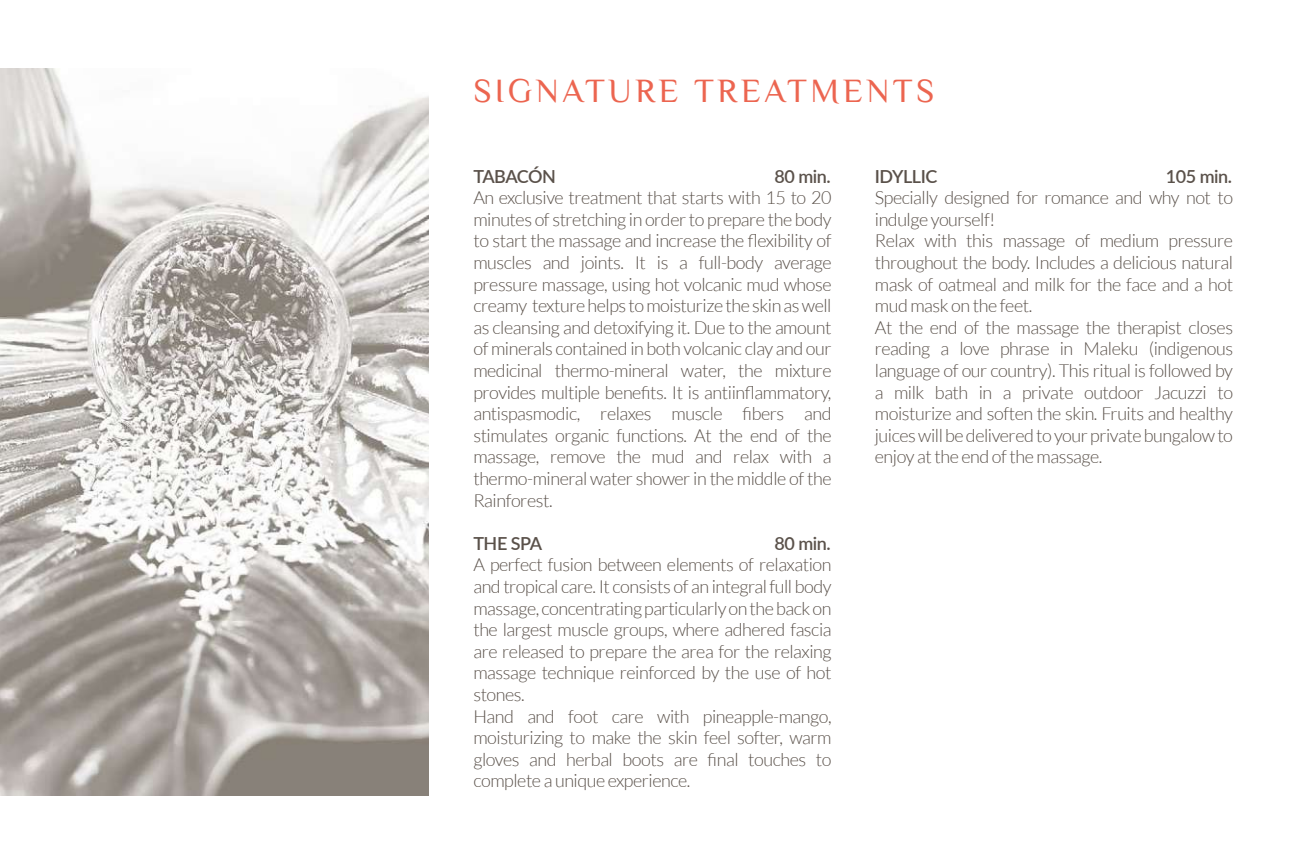
<style>
.page{position:relative;width:1296px;height:864px;background:#fff}
.page>*{position:absolute;margin:0;border:0;box-sizing:border-box;transform-origin:0 0}
.t1{font:34px "Philosopher";letter-spacing:.1em;color:#ec6550}
.t2{font:300 18px/21.6px "Lato";letter-spacing:-.025em;color:#5a514a}
.t3{font:600 18px "Lato";letter-spacing:-.025em;color:#5a514a}
</style>
<div class="page">
<img style="left:0;top:69px;width:429px;height:726px">
<h1 class="t1" style="left:473px;top:73px;width:462px">SIGNATURE TREATMENTS</h1>
<p class="t3" style="left:473px;top:163px;width:84px">TABACÓN</p>
<p class="t3" style="left:774px;top:163px;width:58px">80 min.</p>
<p class="t2" style="left:473px;top:187px;width:360px;text-align:justify">An exclusive treatment that starts with 15 to 20 minutes of stretching in order to prepare the body to start the massage and increase the flexibility of muscles and joints. It is a full-body average pressure massage, using hot volcanic mud whose creamy texture helps to moisturize the skin as well as cleansing and detoxifying it. Due to the amount of minerals contained in both volcanic clay and our medicinal thermo-mineral water, the mixture provides multiple benefits. It is antiinflammatory, antispasmodic, relaxes muscle fibers and stimulates organic functions. At the end of the massage, remove the mud and relax with a thermo-mineral water shower in the middle of the Rainforest.</p>
<p class="t3" style="left:473px;top:530px;width:70px">THE SPA</p>
<p class="t3" style="left:774px;top:530px;width:58px">80 min.</p>
<p class="t2" style="left:473px;top:554px;width:360px">A perfect fusion between elements of relaxation and tropical care. It consists of an integral full body massage, concentrating particularly on the back on the largest muscle groups, where adhered fascia are released to prepare the area for the relaxing massage technique reinforced by the use of hot stones.<br>Hand and foot care with pineapple-mango, moisturizing to make the skin feel softer, warm gloves and herbal boots are final touches to complete a unique experience.</p>
<p class="t3" style="left:875px;top:163px;width:64px">IDYLLIC</p>
<p class="t3" style="left:1166px;top:163px;width:68px">105 min.</p>
<p class="t2" style="left:875px;top:187px;width:360px">Specially designed for romance and why not to indulge yourself!<br>Relax with this massage of medium pressure throughout the body. Includes a delicious natural mask of oatmeal and milk for the face and a hot mud mask on the feet.<br>At the end of the massage the therapist closes reading a love phrase in Maleku (indigenous language of our country). This ritual is followed by a milk bath in a private outdoor Jacuzzi to moisturize and soften the skin. Fruits and healthy juices will be delivered to your private bungalow to enjoy at the end of the massage.</p>
</div>
